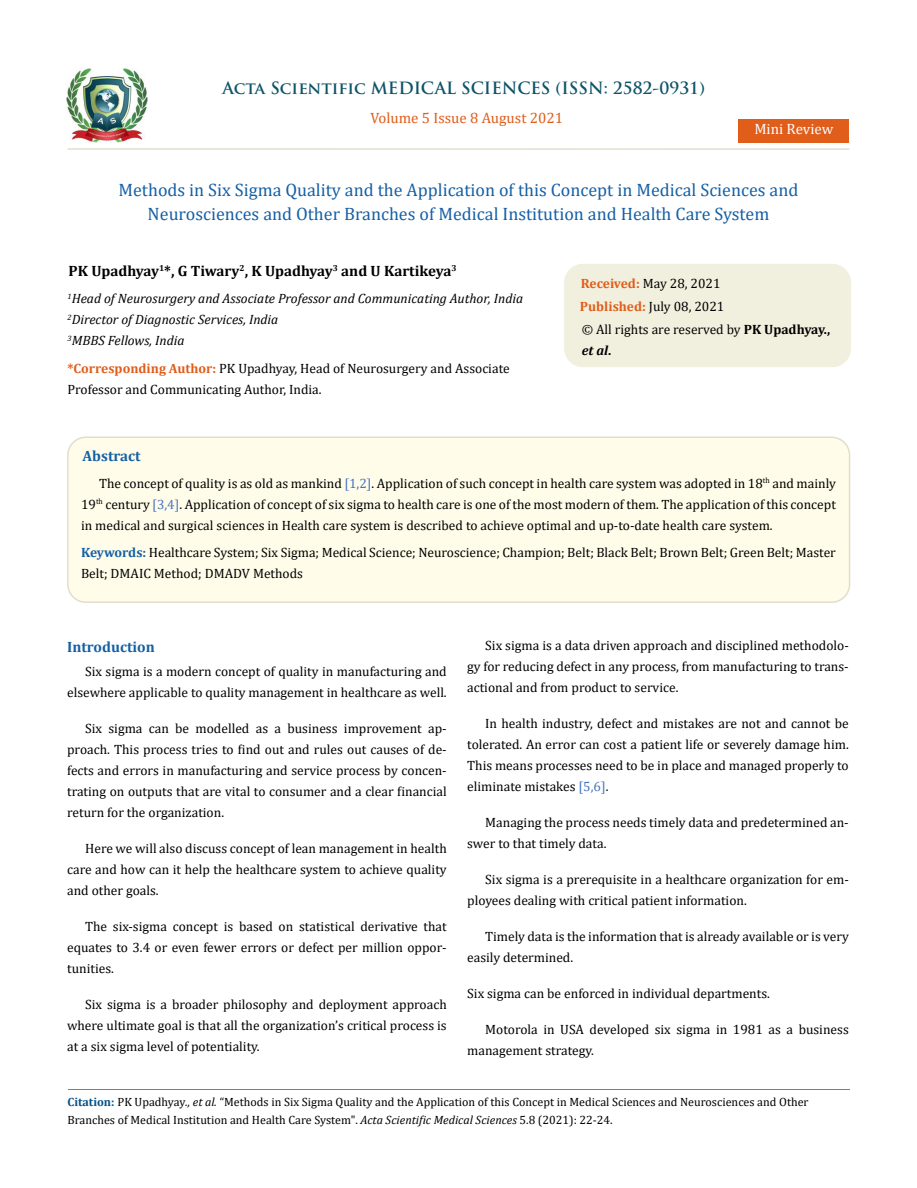
<style>
.page{position:relative;width:917px;height:1188px;background:#fff}
.page>*{position:absolute;margin:0;border:0;box-sizing:border-box;transform-origin:0 0}
.t1{font:18px/24px "Cambria";color:#1560a6;text-align:center}
.t2{font:700 16.5px "Trajan Pro";color:#0e546a}
.t3{font:700 15px "Cambria";color:#000}
.t4{font:15px "Cambria";color:#e05d1a}
.t5{font:700 15px "Cambria";color:#1560a6}
.t6{font:15px "Cambria";color:#fff}
.t7{font:13.5px/21px "Cambria";color:#000}
.t8{font:italic 13.5px/21px "Cambria";color:#000}
.t9{font:italic 700 13.5px "Cambria";color:#000}
.t10{font:12px/18px "Cambria";color:#000}
.s1{font-weight:700;color:#e05d1a}
.s2{font-weight:700}
.s3{font-style:normal}
.s4{color:#4472c4}
.s5{font-weight:700;color:#1560a6}
.s6{font-weight:700;color:#035089}
.s7{font-style:italic}
</style>
<div class="page">
<img style="left:67px;top:68px;width:80px;height:74px">
<div style="left:738px;top:119px;width:111px;height:23px;background:#e05d1a"></div>
<div style="left:565px;top:265px;width:285px;height:101px;background:#f1f0de;border-radius:18px"></div>
<div style="left:564px;top:264px;width:287px;height:103px;border:2px solid #f1f0de;border-radius:18px"></div>
<div style="left:68px;top:437px;width:781px;height:165px;background:#fffde9;border-radius:18px"></div>
<div style="left:67px;top:436px;width:783px;height:167px;border:2px solid #e0dfcd;border-radius:18px"></div>
<hr style="left:68px;top:1090px;width:781px;height:1px;background:#e05d1a">
<hr style="left:67px;top:148px;width:782px;height:2px;background:#e0dfcd">
<p class="t2" style="left:222px;top:77px;width:484px">Acta Scientific MEDICAL SCIENCES (ISSN: 2582-0931)</p>
<p class="t4" style="left:370px;top:109px;width:194px">Volume 5 Issue 8 August 2021</p>
<p class="t6" style="left:754px;top:120px;width:81px">Mini Review</p>
<h1 class="t1" style="left:118px;top:178px;width:681px">Methods in Six Sigma Quality and the Application of this Concept in Medical Sciences and<br>Neurosciences and Other Branches of Medical Institution and Health Care System</h1>
<p class="t3" style="left:69px;top:260px;width:389px">PK Upadhyay<sup>1</sup>*, G Tiwary<sup>2</sup>, K Upadhyay<sup>3</sup> and U Kartikeya<sup>3</sup></p>
<p class="t8" style="left:68px;top:287px;width:457px"><sup>1</sup>Head of Neurosurgery and Associate Professor and Communicating Author, India<br><sup>2</sup>Director of Diagnostic Services, India<br><sup>3</sup>MBBS Fellows, India</p>
<p class="t7" style="left:68px;top:358px;width:443px"><span class="s1">*Corresponding Author:</span> PK Upadhyay, Head of Neurosurgery and Associate<br>Professor and Communicating Author, India.</p>
<p class="t7" style="left:580px;top:271px;width:252px;line-height:23.1px"><span class="s1">Received:</span> May 28, 2021<br><span class="s1">Published:</span> July 08, 2021<br>© All rights are reserved by <span class="s2">PK Upadhyay.,</span></p>
<p class="t9" style="left:581px;top:341px;width:31px">et al<span class="s3">.</span></p>
<p class="t5" style="left:83px;top:445px;width:60px">Abstract</p>
<p class="t7" style="left:81px;top:472px;width:756px;text-align:justify;text-indent:18px">The concept of quality is as old as mankind <span class="s4">[1,2]</span>. Application of such concept in health care system was adopted in 18<sup>th</sup> and mainly 19<sup>th</sup> century <span class="s4">[3,4]</span>. Application of concept of six sigma to health care is one of the most modern of them. The application of this concept in medical and surgical sciences in Health care system is described to achieve optimal and up-to-date health care system.</p>
<p class="t7" style="left:81px;top:541px;width:756px"><span class="s5">Keywords:</span> Healthcare System; Six Sigma; Medical Science; Neuroscience; Champion; Belt; Black Belt; Brown Belt; Green Belt; Master<br>Belt; DMAIC Method; DMADV Methods</p>
<p class="t5" style="left:67px;top:636px;width:89px">Introduction</p>
<p class="t7" style="left:67px;top:661px;width:381px;text-align:right">Six sigma is a modern concept of quality in manufacturing and elsewhere applicable to quality management in healthcare as well.</p>
<p class="t7" style="left:67px;top:718px;width:381px;text-align:justify;text-indent:18px">Six sigma can be modelled as a business improvement ap&shy;proach. This process tries to find out and rules out causes of de&shy;fects and errors in manufacturing and service process by concen&shy;trating on outputs that are vital to consumer and a clear financial return for the organization.</p>
<p class="t7" style="left:67px;top:838px;width:381px;text-align:justify;text-indent:18px">Here we will also discuss concept of lean management in health care and how can it help the healthcare system to achieve quality and other goals.</p>
<p class="t7" style="left:67px;top:916px;width:381px;text-align:justify;text-indent:18px">The six-sigma concept is based on statistical derivative that equates to 3.4 or even fewer errors or defect per million oppor&shy;tunities.</p>
<p class="t7" style="left:67px;top:994px;width:381px;text-align:justify;text-indent:18px">Six sigma is a broader philosophy and deployment approach where ultimate goal is that all the organization’s critical process is at a six sigma level of potentiality.</p>
<p class="t7" style="left:467px;top:634px;width:383px;text-align:justify;text-indent:18px">Six sigma is a data driven approach and disciplined methodolo&shy;gy for reducing defect in any process, from manufacturing to trans&shy;actional and from product to service.</p>
<p class="t7" style="left:467px;top:712px;width:383px;text-align:justify;text-indent:18px">In health industry, defect and mistakes are not and cannot be tolerated. An error can cost a patient life or severely damage him.<br>This means processes need to be in place and managed properly to eliminate mistakes <span class="s4">[5,6]</span>.</p>
<p class="t7" style="left:467px;top:811px;width:383px;text-indent:18px">Managing the process needs timely data and predetermined an&shy;swer to that timely data.</p>
<p class="t7" style="left:467px;top:868px;width:383px;text-indent:18px">Six sigma is a prerequisite in a healthcare organization for em&shy;ployees dealing with critical patient information.</p>
<p class="t7" style="left:467px;top:925px;width:383px;text-indent:18px">Timely data is the information that is already available or is very easily determined.</p>
<p class="t7" style="left:467px;top:983px;width:304px">Six sigma can be enforced in individual departments.</p>
<p class="t7" style="left:467px;top:1019px;width:383px;text-indent:18px">Motorola in USA developed six sigma in 1981 as a business management strategy.</p>
<p class="t10" style="left:68px;top:1093px;width:742px"><span class="s6">Citation:</span> PK Upadhyay<span class="s7">., et al.</span> “Methods in Six Sigma Quality and the Application of this Concept in Medical Sciences and Neurosciences and Other<br>Branches of Medical Institution and Health Care System". <span class="s7">Acta Scientific Medical Sciences</span> 5.8 (2021): 22-24.</p>
</div>
